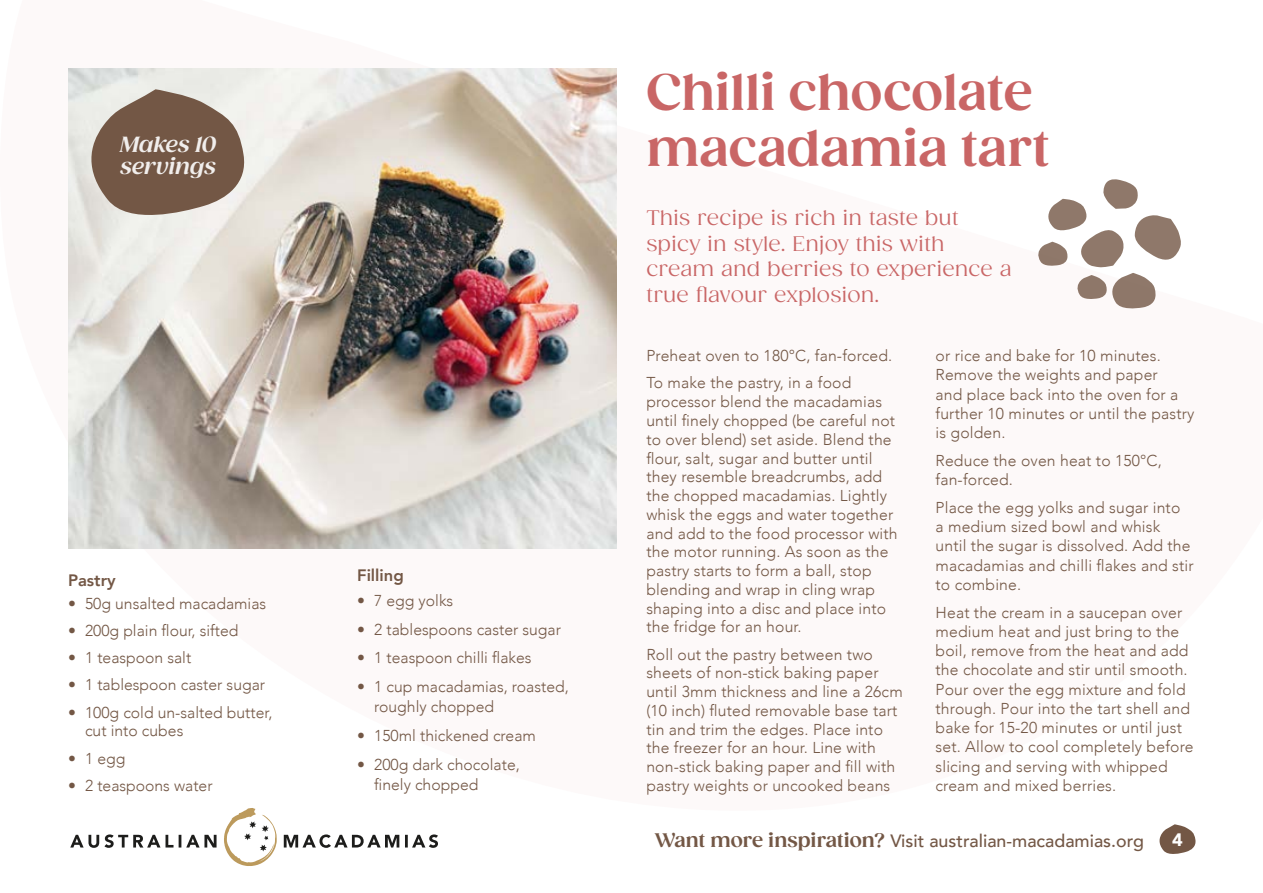
<style>
.page{position:relative;width:1263px;height:893px;background:#fff}
.page>*{position:absolute;margin:0;border:0;box-sizing:border-box;transform-origin:0 0}
.Recipe_Headings{font:700 49.5px/55.5px "Gazpacho";color:#c96666}
.Qty{font:italic 700 21.15px/22.2px "Gazpacho";color:#f1eeec}
.Recipe_Intro{font:20.25px/25.5px "Gazpacho";color:#c96666}
.t1{font:900 18px "Avenir";color:#fff}
.t2{font:500 17.85px "Avenir";color:#735745}
.Recipe_sub_heading{font:800 16.5px "Avenir";color:#735745}
.Recipe_text{font:300 15.75px/18.8px "Avenir";letter-spacing:.01em;color:#735745}
.s1{font-family:"Gazpacho";font-weight:700;font-size:18.9px}
</style>
<div class="page">
<svg style="left:70px;top:834px;width:147px;height:14px"></svg>
<svg style="left:284px;top:834px;width:154px;height:14px"></svg>
<svg style="left:224px;top:808px;width:53px;height:58px"></svg>
<img style="left:68px;top:68px;width:549px;height:481px">
<svg style="left:1038px;top:179px;width:143px;height:130px"></svg>
<svg style="left:84px;top:89px;width:164px;height:136px;background:#9c897c"></svg>
<svg style="left:1159px;top:824px;width:37px;height:30px"></svg>
<p class="Qty" style="left:120px;top:134px;width:97px">Makes 10 servings</p>
<p class="Recipe_sub_heading" style="left:68px;top:567px;width:49px">Pastry</p>
<p class="Recipe_text" style="left:68px;top:594px;width:200px">• 50g unsalted macadamias</p>
<p class="Recipe_text" style="left:68px;top:621px;width:172px">• 200g plain flour, sifted</p>
<p class="Recipe_text" style="left:68px;top:648px;width:125px">• 1 teaspoon salt</p>
<p class="Recipe_text" style="left:68px;top:676px;width:199px">• 1 tablespoon caster sugar</p>
<p class="Recipe_text" style="left:85px;top:703px;width:189px;text-indent:-17px">• 100g cold un-salted butter, cut into cubes</p>
<p class="Recipe_text" style="left:68px;top:749px;width:59px">• 1 egg</p>
<p class="Recipe_text" style="left:68px;top:776px;width:146px">• 2 teaspoons water</p>
<p class="Recipe_sub_heading" style="left:357px;top:563px;width:48px">Filling</p>
<p class="Recipe_text" style="left:357px;top:591px;width:98px">• 7 egg yolks</p>
<p class="Recipe_text" style="left:357px;top:620px;width:205px">• 2 tablespoons caster sugar</p>
<p class="Recipe_text" style="left:357px;top:649px;width:176px">• 1 teaspoon chilli flakes</p>
<p class="Recipe_text" style="left:374px;top:677px;width:196px;line-height:20.2px;text-indent:-17px">• 1 cup macadamias, roasted, roughly chopped</p>
<p class="Recipe_text" style="left:357px;top:726px;width:180px">• 150ml thickened cream</p>
<p class="Recipe_text" style="left:374px;top:754px;width:147px;line-height:20.2px;text-indent:-17px">• 200g dark chocolate, finely chopped</p>
<p class="Recipe_Headings" style="left:646px;top:65px;width:405px">Chilli chocolate macadamia tart</p>
<p class="Recipe_Intro" style="left:646px;top:205px;width:367px">This recipe is rich in taste but spicy in style. Enjoy this with cream and berries to experience a true flavour explosion.</p>
<p class="Recipe_text" style="left:646px;top:346px;width:247px">Preheat oven to 180°C, fan-forced.</p>
<p class="Recipe_text" style="left:646px;top:374px;width:253px">To make the pastry, in a food processor blend the macadamias until finely chopped (be careful not to over blend) set aside. Blend the flour, salt, sugar and butter until they resemble breadcrumbs, add the chopped macadamias. Lightly whisk the eggs and water together and add to the food processor with the motor running. As soon as the pastry starts to form a ball, stop blending and wrap in cling wrap shaping into a disc and place into the fridge for an hour.</p>
<p class="Recipe_text" style="left:646px;top:645px;width:258px">Roll out the pastry between two sheets of non-stick baking paper until 3mm thickness and line a 26cm (10 inch) fluted removable base tart tin and trim the edges. Place into the freezer for an hour. Line with non-stick baking paper and fill with pastry weights or uncooked beans</p>
<p class="Recipe_text" style="left:935px;top:346px;width:260px;line-height:19.2px">or rice and bake for 10 minutes.<br>Remove the weights and paper<br>and place back into the oven for a further 10 minutes or until the pastry is golden.</p>
<p class="Recipe_text" style="left:935px;top:451px;width:228px;line-height:19.2px">Reduce the oven heat to 150°C, fan-forced.</p>
<p class="Recipe_text" style="left:935px;top:498px;width:260px;line-height:19.2px">Place the egg yolks and sugar into<br>a medium sized bowl and whisk until the sugar is dissolved. Add the macadamias and chilli flakes and stir to combine.</p>
<p class="Recipe_text" style="left:935px;top:603px;width:259px;line-height:19.2px">Heat the cream in a saucepan over medium heat and just bring to the boil, remove from the heat and add the chocolate and stir until smooth.<br>Pour over the egg mixture and fold through. Pour into the tart shell and bake for 15-20 minutes or until just set. Allow to cool completely before slicing and serving with whipped cream and mixed berries.</p>
<p class="t2" style="left:655px;top:826px;width:491px"><span class="s1">Want more inspiration?</span> Visit australian-macadamias.org</p>
<p class="t1" style="left:1172px;top:824px;width:12px">4</p>
</div>
